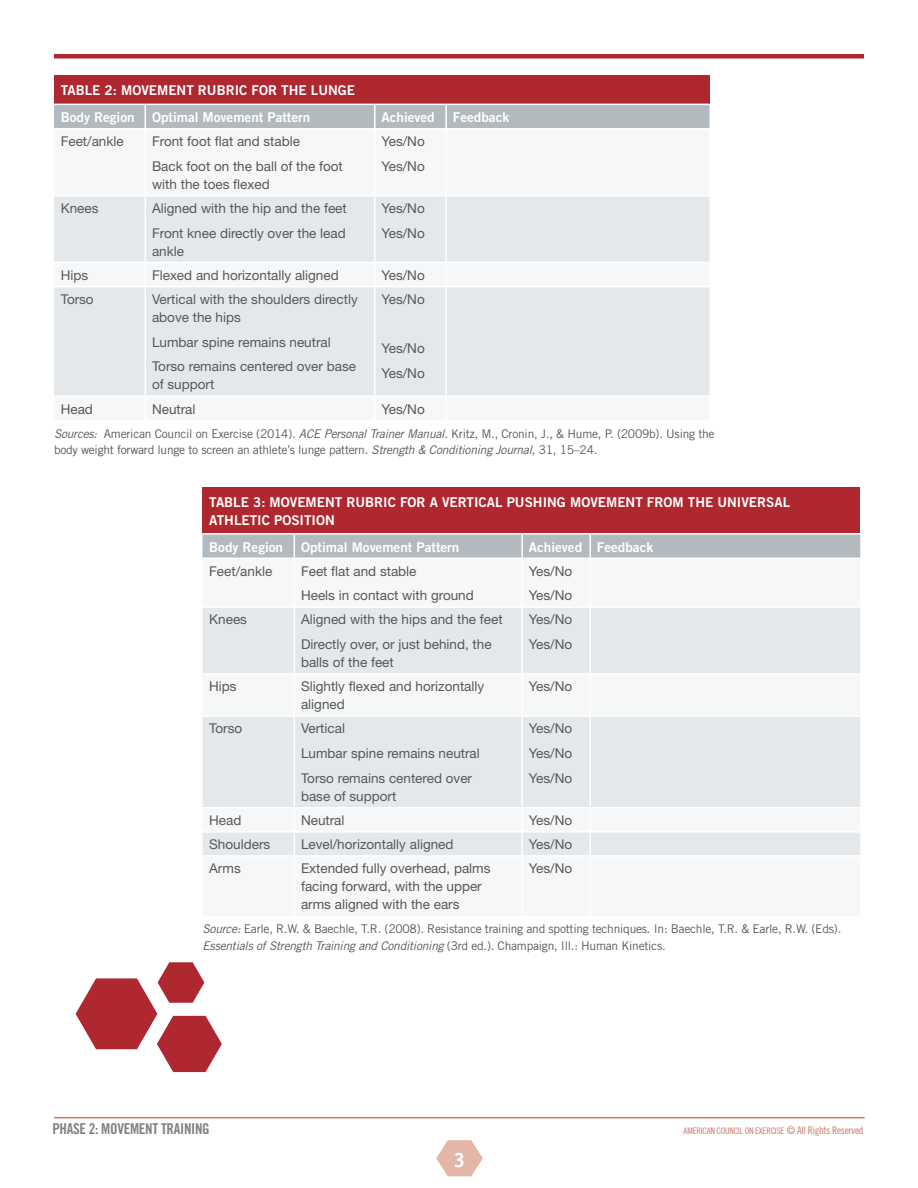
<style>
.page{position:relative;width:918px;height:1188px;background:#fff}
.page>*{position:absolute;margin:0;border:0;box-sizing:border-box;transform-origin:0 0}
.t1{font:700 21px "Officina Sans";color:#fff}
.t2{font:15px "Trade Gothic Bold Cond Twenty";letter-spacing:-.02em;color:#808285}
.table_copy{font:13.5px/18px "Helvetica Neue";color:#57585a}
.table_head{font:13.5px/18px "Trade Gothic Bold Two";color:#fff}
.Table_subhead{font:13.5px "Trade Gothic Bold Two";color:#fff}
.Table_source{font:12px/16.5px "Trade Gothic";letter-spacing:-.02em;color:#57585a}
.t3{font:9px "Trade Gothic Cond Eighteen";letter-spacing:-.025em;color:#c97969}
.s1{font-style:italic}
.s2{font-size:10.5px}
</style>
<div class="page">
<svg style="left:436px;top:1140px;width:47px;height:36px"></svg>
<hr style="left:54px;top:1117px;width:811px;height:1px;background:#c97969">
<svg style="left:76px;top:962px;width:146px;height:110px"></svg>
<hr style="left:54px;top:54px;width:810px;height:4px;background:#af282f">
<div style="left:54px;top:76px;width:656px;height:28px;background:#af282f"></div>
<svg style="left:54px;top:196px;width:656px;height:199px;background:#e7e9ec"></svg>
<div style="left:54px;top:105px;width:656px;height:23px;background:#b3babf"></div>
<hr style="left:374px;top:105px;width:2px;height:23px;background:#fff">
<hr style="left:445px;top:105px;width:2px;height:23px;background:#fff">
<hr style="left:145px;top:196px;width:1px;height:66px;background:#fff">
<hr style="left:374px;top:196px;width:2px;height:66px;background:#fff">
<hr style="left:445px;top:196px;width:2px;height:66px;background:#fff">
<hr style="left:54px;top:262px;width:91px;height:1px;background:#fff">
<hr style="left:145px;top:262px;width:230px;height:1px;background:#fff">
<svg style="left:145px;top:263px;width:1px;height:23px"></svg>
<hr style="left:375px;top:262px;width:71px;height:1px;background:#fff">
<hr style="left:374px;top:263px;width:2px;height:23px;background:#fff">
<hr style="left:446px;top:262px;width:264px;height:1px;background:#fff">
<hr style="left:445px;top:263px;width:2px;height:23px;background:#fff">
<hr style="left:54px;top:286px;width:91px;height:1px;background:#fff">
<hr style="left:145px;top:286px;width:230px;height:1px;background:#fff">
<hr style="left:145px;top:287px;width:1px;height:108px;background:#fff">
<hr style="left:375px;top:286px;width:71px;height:1px;background:#fff">
<hr style="left:374px;top:287px;width:2px;height:108px;background:#fff">
<hr style="left:446px;top:286px;width:264px;height:1px;background:#fff">
<hr style="left:445px;top:287px;width:2px;height:108px;background:#fff">
<div style="left:202px;top:487px;width:658px;height:47px;background:#af282f"></div>
<svg style="left:202px;top:608px;width:658px;height:247px;fill:#e5e8eb"></svg>
<hr style="left:202px;top:533px;width:92px;height:2px;background:#fff">
<hr style="left:294px;top:533px;width:228px;height:2px;background:#fff">
<div style="left:202px;top:534px;width:658px;height:24px;background:#b3babf"></div>
<hr style="left:522px;top:533px;width:68px;height:2px;background:#fff">
<hr style="left:521px;top:535px;width:2px;height:23px;background:#fff">
<hr style="left:590px;top:533px;width:270px;height:2px;background:#fff">
<hr style="left:589px;top:535px;width:2px;height:23px;background:#fff">
<hr style="left:294px;top:608px;width:1px;height:65px;background:#fff">
<hr style="left:521px;top:608px;width:2px;height:65px;background:#fff">
<hr style="left:589px;top:608px;width:2px;height:65px;background:#fff">
<hr style="left:202px;top:673px;width:92px;height:2px;background:#fff">
<hr style="left:294px;top:673px;width:228px;height:2px;background:#fff">
<hr style="left:294px;top:675px;width:1px;height:40px;background:#fff">
<hr style="left:522px;top:673px;width:68px;height:2px;background:#fff">
<hr style="left:521px;top:675px;width:2px;height:40px;background:#fff">
<hr style="left:590px;top:673px;width:270px;height:2px;background:#fff">
<hr style="left:589px;top:675px;width:2px;height:40px;background:#fff">
<hr style="left:202px;top:715px;width:92px;height:2px;background:#fff">
<hr style="left:294px;top:715px;width:228px;height:2px;background:#fff">
<hr style="left:294px;top:717px;width:1px;height:90px;background:#fff">
<hr style="left:522px;top:715px;width:68px;height:2px;background:#fff">
<hr style="left:521px;top:717px;width:2px;height:90px;background:#fff">
<hr style="left:590px;top:715px;width:270px;height:2px;background:#fff">
<hr style="left:589px;top:717px;width:2px;height:90px;background:#fff">
<hr style="left:202px;top:807px;width:92px;height:1px;background:#fff">
<hr style="left:294px;top:807px;width:228px;height:1px;background:#fff">
<hr style="left:522px;top:807px;width:68px;height:1px;background:#fff">
<hr style="left:521px;top:808px;width:2px;height:23px;background:#fff">
<hr style="left:590px;top:807px;width:270px;height:1px;background:#fff">
<hr style="left:589px;top:808px;width:2px;height:23px;background:#fff">
<hr style="left:202px;top:831px;width:92px;height:2px;background:#fff">
<hr style="left:294px;top:831px;width:228px;height:2px;background:#fff">
<svg style="left:294px;top:808px;width:1px;height:47px"></svg>
<hr style="left:522px;top:831px;width:68px;height:2px;background:#fff">
<hr style="left:521px;top:833px;width:2px;height:22px;background:#fff">
<hr style="left:590px;top:831px;width:270px;height:2px;background:#fff">
<hr style="left:589px;top:833px;width:2px;height:22px;background:#fff">
<p class="table_head" style="left:61px;top:81px;width:296px">TABLE 2: MOVEMENT RUBRIC FOR THE LUNGE</p>
<p class="Table_subhead" style="left:61px;top:109px;width:75px">Body Region</p>
<p class="Table_subhead" style="left:152px;top:109px;width:160px">Optimal Movement Pattern</p>
<p class="Table_subhead" style="left:382px;top:109px;width:55px">Achieved</p>
<p class="Table_subhead" style="left:453px;top:109px;width:58px">Feedback</p>
<p class="table_copy" style="left:61px;top:132px;width:65px">Feet/ankle</p>
<p class="table_copy" style="left:152px;top:132px;width:150px">Front foot flat and stable</p>
<p class="table_copy" style="left:152px;top:157px;width:192px">Back foot on the ball of the foot with the toes flexed</p>
<p class="table_copy" style="left:382px;top:132px;width:45px">Yes/No</p>
<p class="table_copy" style="left:382px;top:157px;width:45px">Yes/No</p>
<p class="table_copy" style="left:61px;top:199px;width:39px">Knees</p>
<p class="table_copy" style="left:152px;top:199px;width:196px">Aligned with the hip and the feet</p>
<p class="table_copy" style="left:152px;top:224px;width:195px">Front knee directly over the lead ankle</p>
<p class="table_copy" style="left:382px;top:199px;width:45px">Yes/No</p>
<p class="table_copy" style="left:382px;top:224px;width:45px">Yes/No</p>
<p class="table_copy" style="left:61px;top:266px;width:29px">Hips</p>
<p class="table_copy" style="left:152px;top:266px;width:188px">Flexed and horizontally aligned</p>
<p class="table_copy" style="left:382px;top:266px;width:45px">Yes/No</p>
<p class="table_copy" style="left:61px;top:290px;width:34px">Torso</p>
<p class="table_copy" style="left:152px;top:290px;width:207px">Vertical with the shoulders directly above the hips</p>
<p class="table_copy" style="left:152px;top:333px;width:180px">Lumbar spine remains neutral</p>
<p class="table_copy" style="left:152px;top:358px;width:206px">Torso remains centered over base of support</p>
<p class="table_copy" style="left:382px;top:290px;width:45px">Yes/No</p>
<p class="table_copy" style="left:382px;top:340px;width:45px">Yes/No</p>
<p class="table_copy" style="left:382px;top:364px;width:45px">Yes/No</p>
<p class="table_copy" style="left:61px;top:400px;width:34px">Head</p>
<p class="table_copy" style="left:152px;top:400px;width:45px">Neutral</p>
<p class="table_copy" style="left:382px;top:400px;width:45px">Yes/No</p>
<p class="Table_source" style="left:54px;top:425px;width:662px"><span class="s1">Sources:</span> American Council on Exercise (2014). <span class="s1">ACE Personal Trainer Manual.</span> Kritz, M., Cronin, J., &amp; Hume, P. (2009b). Using the body weight forward lunge to screen an athlete’s lunge pattern. <span class="s1">Strength &amp; Conditioning Journal,</span> 31, 15–24.</p>
<p class="table_head" style="left:209px;top:493px;width:582px">TABLE 3: MOVEMENT RUBRIC FOR A VERTICAL PUSHING MOVEMENT FROM THE UNIVERSAL<br>ATHLETIC POSITION</p>
<p class="Table_subhead" style="left:209px;top:538px;width:75px">Body Region</p>
<p class="Table_subhead" style="left:301px;top:538px;width:160px">Optimal Movement Pattern</p>
<p class="Table_subhead" style="left:529px;top:538px;width:55px">Achieved</p>
<p class="Table_subhead" style="left:597px;top:538px;width:58px">Feedback</p>
<p class="table_copy" style="left:209px;top:562px;width:65px">Feet/ankle</p>
<p class="table_copy" style="left:301px;top:562px;width:117px">Feet flat and stable</p>
<p class="table_copy" style="left:301px;top:586px;width:174px">Heels in contact with ground</p>
<p class="table_copy" style="left:529px;top:562px;width:45px">Yes/No</p>
<p class="table_copy" style="left:529px;top:586px;width:45px">Yes/No</p>
<p class="table_copy" style="left:209px;top:611px;width:39px">Knees</p>
<p class="table_copy" style="left:301px;top:611px;width:203px">Aligned with the hips and the feet</p>
<p class="table_copy" style="left:301px;top:635px;width:192px">Directly over, or just behind, the balls of the feet</p>
<p class="table_copy" style="left:529px;top:611px;width:45px">Yes/No</p>
<p class="table_copy" style="left:529px;top:635px;width:45px">Yes/No</p>
<p class="table_copy" style="left:209px;top:677px;width:29px">Hips</p>
<p class="table_copy" style="left:301px;top:677px;width:185px">Slightly flexed and horizontally aligned</p>
<p class="table_copy" style="left:529px;top:677px;width:45px">Yes/No</p>
<p class="table_copy" style="left:209px;top:719px;width:34px">Torso</p>
<p class="table_copy" style="left:301px;top:719px;width:45px">Vertical</p>
<p class="table_copy" style="left:301px;top:744px;width:180px">Lumbar spine remains neutral</p>
<p class="table_copy" style="left:301px;top:769px;width:173px">Torso remains centered over base of support</p>
<p class="table_copy" style="left:529px;top:719px;width:45px">Yes/No</p>
<p class="table_copy" style="left:529px;top:744px;width:45px">Yes/No</p>
<p class="table_copy" style="left:529px;top:769px;width:45px">Yes/No</p>
<p class="table_copy" style="left:209px;top:811px;width:34px">Head</p>
<p class="table_copy" style="left:301px;top:811px;width:45px">Neutral</p>
<p class="table_copy" style="left:529px;top:811px;width:45px">Yes/No</p>
<p class="table_copy" style="left:209px;top:835px;width:63px">Shoulders</p>
<p class="table_copy" style="left:301px;top:835px;width:154px">Level/horizontally aligned</p>
<p class="table_copy" style="left:529px;top:835px;width:45px">Yes/No</p>
<p class="table_copy" style="left:209px;top:859px;width:33px">Arms</p>
<p class="table_copy" style="left:301px;top:859px;width:191px">Extended fully overhead, palms facing forward, with the upper arms aligned with the ears</p>
<p class="table_copy" style="left:529px;top:859px;width:45px">Yes/No</p>
<p class="Table_source" style="left:202px;top:921px;width:640px"><span class="s1">Source:</span> Earle, R.W. &amp; Baechle, T.R. (2008). Resistance training and spotting techniques. In: Baechle, T.R. &amp; Earle, R.W. (Eds).<br><span class="s1">Essentials of Strength Training and Conditioning</span> (3rd ed.). Champaign, Ill.: Human Kinetics.</p>
<p class="t2" style="left:52px;top:1120px;width:159px">PHASE 2: MOVEMENT TRAINING</p>
<p class="t3" style="left:684px;top:1125px;width:181px">AMERICAN COUNCIL ON EXERCISE <span class="s2">© All Rights Reserved</span></p>
<h1 class="t1" style="left:454px;top:1147px;width:13px">3</h1>
</div>
